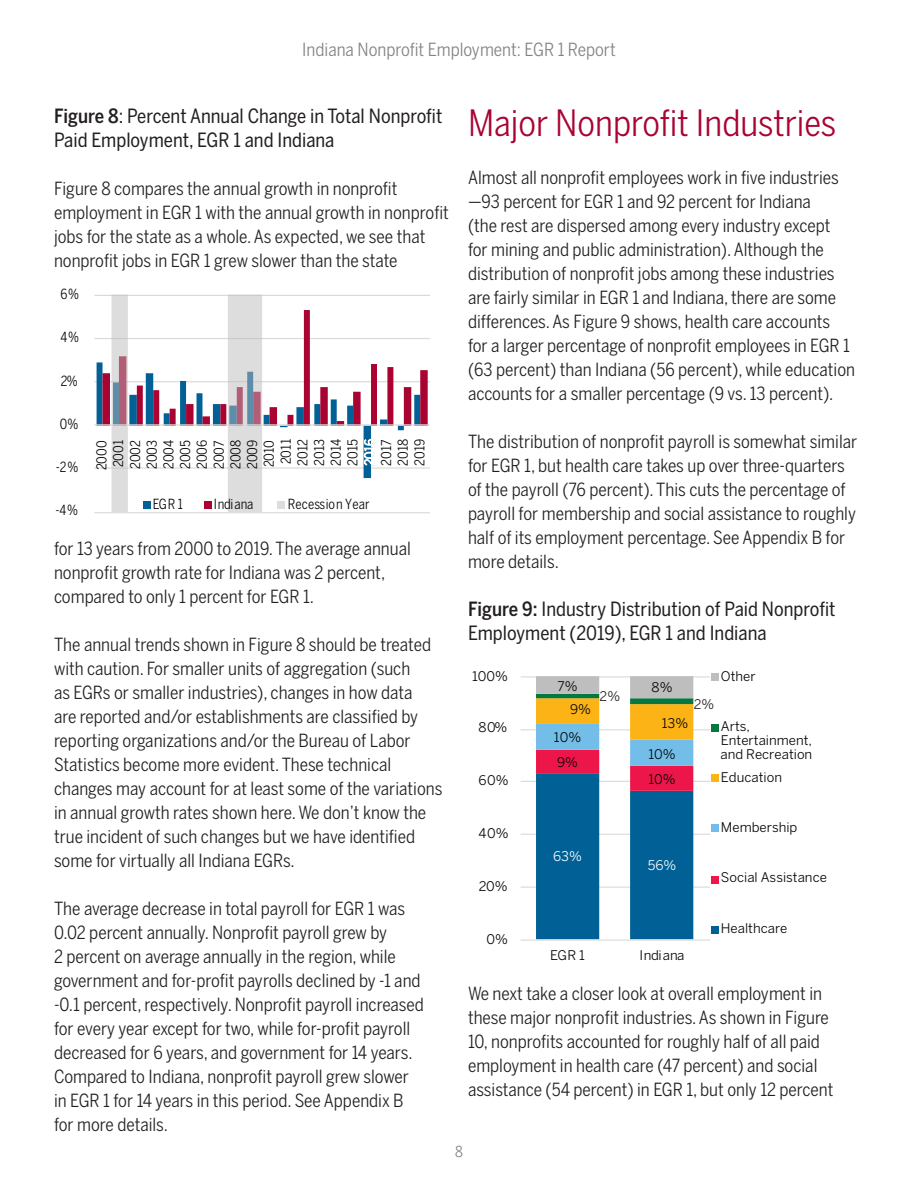
<style>
.page{position:relative;width:918px;height:1188px;background:#fff}
.page>*{position:absolute;margin:0;border:0;box-sizing:border-box;transform-origin:0 0}
.t1{font:36px "Benton Sans Cond";color:#a90332}
.t2{font:19.5px/24px "Benton Sans Cond";color:#231f20}
.t3{font:18px/24px "Benton Sans Cond";color:#231f20}
.t4{font:18px "Benton Sans Cond";color:#808285}
.t5{font:15px "Benton Sans Cond";color:#808285}
.t6{font:13.8px "Benton Sans Cond";letter-spacing:.01em;color:#040503}
.t7{font:13.8px "Benton Sans Cond";letter-spacing:-.01em;color:#040503}
.t8{font:13.35px/16.8px "Benton Sans Cond";letter-spacing:.01em;color:#040503;text-align:center}
.t9{font:13.2px/14px "Benton Sans";color:#040503}
.t10{font:13.2px "Benton Sans";color:#fff}
.t11{font:13.2px "Benton Sans";color:#231f20}
.s1{font-weight:500}
.s2{color:#231f20}
</style>
<div class="page">
<hr style="left:94px;top:512px;width:336px;height:1px;background:#dad9d8">
<hr style="left:94px;top:467px;width:336px;height:2px;background:#dad9d8">
<hr style="left:94px;top:381px;width:336px;height:1px;background:#dad9d8">
<hr style="left:94px;top:338px;width:336px;height:1px;background:#dad9d8">
<hr style="left:94px;top:295px;width:336px;height:1px;background:#dad9d8">
<hr style="left:94px;top:424px;width:336px;height:1px;background:#dad9d8">
<svg style="left:97px;top:295px;width:331px;height:217px"></svg>
<div style="left:143px;top:501px;width:7px;height:8px;background:#016196"></div>
<div style="left:204px;top:501px;width:7px;height:8px;background:#a90332"></div>
<div style="left:277px;top:501px;width:8px;height:8px;background:#ddd"></div>
<hr style="left:521px;top:887px;width:189px;height:1px;background:#dad9d8">
<hr style="left:521px;top:834px;width:189px;height:1px;background:#dad9d8">
<hr style="left:521px;top:781px;width:189px;height:1px;background:#dad9d8">
<hr style="left:521px;top:729px;width:189px;height:1px;background:#dad9d8">
<hr style="left:521px;top:676px;width:189px;height:1px;background:#dad9d8">
<svg style="left:536px;top:676px;width:157px;height:263px"></svg>
<hr style="left:521px;top:940px;width:189px;height:1px;background:#dad9d8">
<div style="left:711px;top:673px;width:7px;height:8px;background:#bfbebe"></div>
<div style="left:711px;top:725px;width:7px;height:7px;background:#04783f"></div>
<div style="left:711px;top:775px;width:7px;height:7px;background:#fbb316"></div>
<div style="left:711px;top:825px;width:7px;height:7px;background:#73bde9"></div>
<div style="left:711px;top:876px;width:7px;height:7px;background:#ed164b"></div>
<div style="left:711px;top:926px;width:7px;height:7px;background:#016196"></div>
<p class="t4" style="left:302px;top:39px;width:315px">Indiana Nonprofit Employment: EGR 1 Report</p>
<p class="t2" style="left:54px;top:104px;width:390px"><span class="s1">Figure 8</span>: Percent Annual Change in Total Nonprofit<br>Paid Employment, EGR 1 and Indiana</p>
<p class="t3" style="left:54px;top:177px;width:396px">Figure 8 compares the annual growth in nonprofit employment in EGR 1 with the annual growth in nonprofit jobs for the state as a whole. As expected, we see that nonprofit jobs in EGR 1 grew slower than the state</p>
<p class="t6" style="left:60px;top:286px;width:20px">6%</p>
<p class="t6" style="left:60px;top:329px;width:20px">4%</p>
<p class="t6" style="left:61px;top:372px;width:19px">2%</p>
<p class="t6" style="left:60px;top:415px;width:20px">0%</p>
<p class="t6" style="left:56px;top:459px;width:24px">-2%</p>
<p class="t6" style="left:56px;top:502px;width:24px">-4%</p>
<p class="t8" style="left:93px;top:470px;width:33px;rotate:-90deg">2000<br>2001<br>2002<br>2003<br>2004<br>2005<br>2006<br>2007<br>2008<br>2009<br>2010<br>2011<br>2012<br>2013<br>2014<br>2015<br><span class="s2">2</span>016<br>2017<br>2018<br>2019</p>
<p class="t6" style="left:153px;top:496px;width:32px">EGR 1</p>
<p class="t7" style="left:214px;top:496px;width:41px">Indiana</p>
<p class="t6" style="left:288px;top:496px;width:83px">Recession Year</p>
<p class="t3" style="left:54px;top:537px;width:358px">for 13 years from 2000 to 2019. The average annual nonprofit growth rate for Indiana was 2 percent, compared to only 1 percent for EGR 1.</p>
<p class="t3" style="left:54px;top:633px;width:390px">The annual trends shown in Figure 8 should be treated with caution. For smaller units of aggregation (such<br>as EGRs or smaller industries), changes in how data<br>are reported and/or establishments are classified by reporting organizations and/or the Bureau of Labor Statistics become more evident. These technical changes may account for at least some of the variations in annual growth rates shown here. We don’t know the true incident of such changes but we have identified some for virtually all Indiana EGRs.</p>
<p class="t3" style="left:54px;top:897px;width:371px">The average decrease in total payroll for EGR 1 was 0.02 percent annually. Nonprofit payroll grew by<br>2 percent on average annually in the region, while government and for-profit payrolls declined by -1 and -0.1 percent, respectively. Nonprofit payroll increased for every year except for two, while for-profit payroll decreased for 6 years, and government for 14 years.<br>Compared to Indiana, nonprofit payroll grew slower in EGR 1 for 14 years in this period. See Appendix B for more details.</p>
<h1 class="t1" style="left:468px;top:102px;width:370px">Major Nonprofit Industries</h1>
<p class="t3" style="left:468px;top:166px;width:389px">Almost all nonprofit employees work in five industries —93 percent for EGR 1 and 92 percent for Indiana<br>(the rest are dispersed among every industry except<br>for mining and public administration). Although the distribution of nonprofit jobs among these industries are fairly similar in EGR 1 and Indiana, there are some differences. As Figure 9 shows, health care accounts<br>for a larger percentage of nonprofit employees in EGR 1 (63 percent) than Indiana (56 percent), while education accounts for a smaller percentage (9 vs. 13 percent).</p>
<p class="t3" style="left:468px;top:430px;width:391px">The distribution of nonprofit payroll is somewhat similar for EGR 1, but health care takes up over three-quarters of the payroll (76 percent). This cuts the percentage of payroll for membership and social assistance to roughly half of its employment percentage. See Appendix B for more details.</p>
<p class="t2" style="left:468px;top:597px;width:369px"><span class="s1">Figure 9:</span> Industry Distribution of Paid Nonprofit<br>Employment (2019), EGR 1 and Indiana</p>
<p class="t9" style="left:472px;top:669px;width:38px">100%</p>
<p class="t9" style="left:479px;top:720px;width:30px">80%</p>
<p class="t9" style="left:478px;top:773px;width:32px">60%</p>
<p class="t9" style="left:478px;top:826px;width:32px">40%</p>
<p class="t9" style="left:479px;top:879px;width:30px">20%</p>
<p class="t9" style="left:487px;top:932px;width:23px">0%</p>
<p class="t9" style="left:721px;top:669px;width:36px">Other</p>
<p class="t9" style="left:720px;top:719px;width:93px">Arts,<br>Entertainment, and Recreation</p>
<p class="t9" style="left:721px;top:770px;width:63px">Education</p>
<p class="t9" style="left:558px;top:679px;width:22px">7%</p>
<p class="t9" style="left:652px;top:681px;width:22px">8%</p>
<p class="t11" style="left:600px;top:689px;width:22px">2%</p>
<p class="t11" style="left:694px;top:696px;width:22px">2%</p>
<p class="t9" style="left:570px;top:703px;width:22px">9%</p>
<p class="t9" style="left:662px;top:716px;width:28px">13%</p>
<p class="t9" style="left:554px;top:731px;width:29px">10%</p>
<p class="t9" style="left:648px;top:747px;width:29px">10%</p>
<p class="t9" style="left:557px;top:756px;width:22px">9%</p>
<p class="t9" style="left:648px;top:772px;width:29px">10%</p>
<p class="t10" style="left:553px;top:849px;width:30px">63%</p>
<p class="t10" style="left:648px;top:858px;width:30px">56%</p>
<p class="t9" style="left:550px;top:948px;width:36px">EGR 1</p>
<p class="t9" style="left:640px;top:948px;width:46px">Indiana</p>
<p class="t9" style="left:721px;top:820px;width:78px">Membership</p>
<p class="t9" style="left:721px;top:870px;width:107px">Social Assistance</p>
<p class="t9" style="left:721px;top:922px;width:68px">Healthcare</p>
<p class="t3" style="left:468px;top:982px;width:367px">We next take a closer look at overall employment in these major nonprofit industries. As shown in Figure 10, nonprofits accounted for roughly half of all paid employment in health care (47 percent) and social assistance (54 percent) in EGR 1, but only 12 percent</p>
<p class="t5" style="left:455px;top:1142px;width:9px">8</p>
</div>
